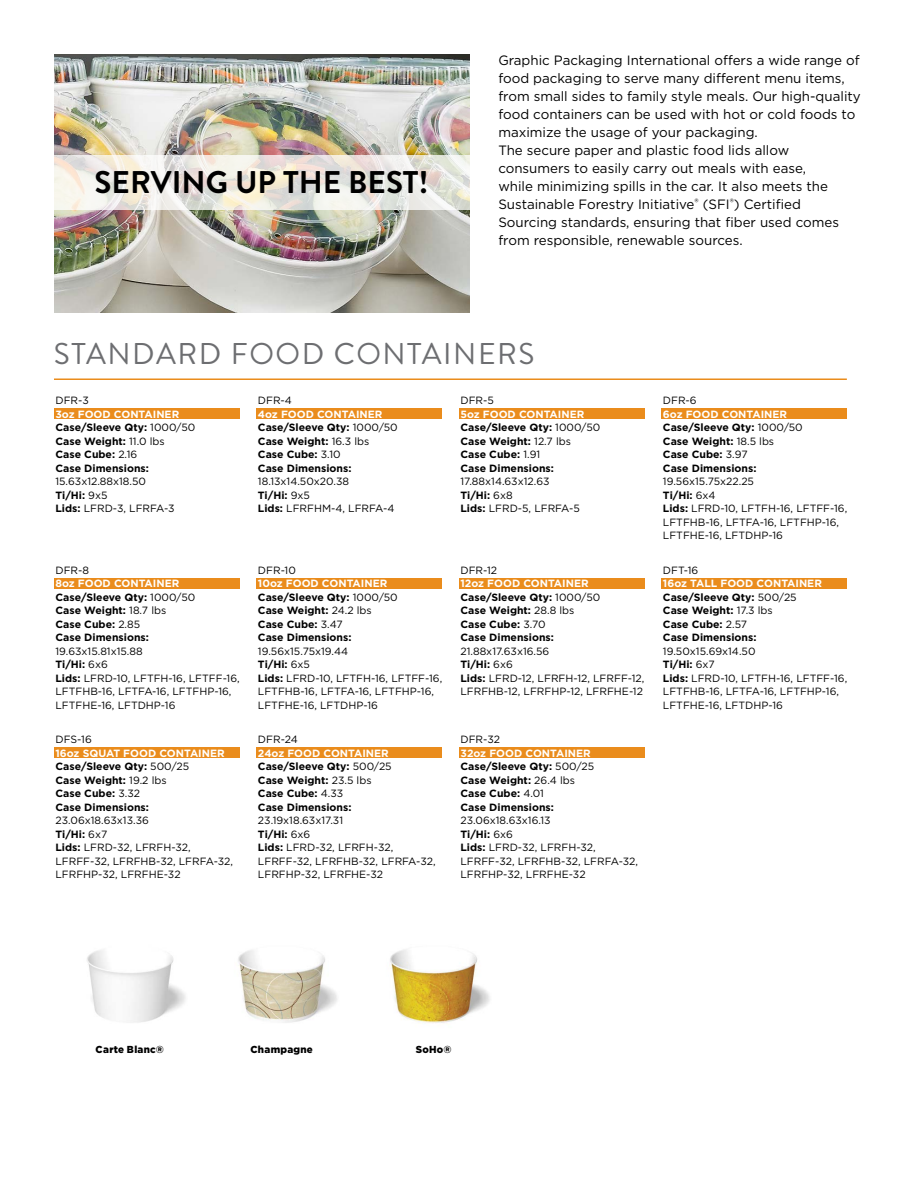
<style>
.page{position:relative;width:918px;height:1188px;background:#fff}
.page>*{position:absolute;margin:0;border:0;box-sizing:border-box;transform-origin:0 0}
.t1{font:700 31.35px "Brandon Grotesque";color:#000}
.t2{font:30px "Brandon Grotesque";letter-spacing:.05em;color:#6d6e71}
.t3{font:13.5px/18px "Gotham";color:#000}
.t4{font:10.5px/13.5px "Gotham";color:#000}
.t5{font:700 10.5px/13.5px "Gotham";color:#000}
.t6{font:900 10.2px "Gotham";letter-spacing:.03em;color:#000}
.s1{color:#fff}
.s2{font-weight:400}
.s3{font-weight:700}
</style>
<div class="page">
<hr style="left:54px;top:378px;width:793px;height:2px;background:#ea8c1c">
<div style="left:54px;top:409px;width:186px;height:10px;background:#ea8c1c"></div>
<div style="left:54px;top:578px;width:186px;height:11px;background:#ea8c1c"></div>
<div style="left:54px;top:747px;width:186px;height:11px;background:#ea8c1c"></div>
<div style="left:256px;top:578px;width:186px;height:11px;background:#ea8c1c"></div>
<div style="left:256px;top:747px;width:186px;height:11px;background:#ea8c1c"></div>
<div style="left:256px;top:409px;width:186px;height:10px;background:#ea8c1c"></div>
<div style="left:459px;top:409px;width:185px;height:10px;background:#ea8c1c"></div>
<div style="left:459px;top:578px;width:185px;height:11px;background:#ea8c1c"></div>
<div style="left:459px;top:747px;width:185px;height:11px;background:#ea8c1c"></div>
<div style="left:661px;top:409px;width:186px;height:10px;background:#ea8c1c"></div>
<div style="left:661px;top:578px;width:186px;height:11px;background:#ea8c1c"></div>
<img style="left:54px;top:54px;width:415px;height:258px">
<svg style="left:54px;top:155px;width:416px;height:55px"></svg>
<img style="left:87px;top:950px;width:99px;height:73px">
<img style="left:238px;top:950px;width:99px;height:73px">
<img style="left:389px;top:949px;width:101px;height:74px">
<h1 class="t1" style="left:95px;top:161px;width:335px">SERVING UP THE BEST!</h1>
<p class="t3" style="left:498px;top:51px;width:364px">Graphic Packaging International offers a wide range of food packaging to serve many different menu items, from small sides to family style meals. Our high-quality food containers can be used with hot or cold foods to maximize the usage of your packaging.<br>The secure paper and plastic food lids allow consumers to easily carry out meals with ease,<br>while minimizing spills in the car. It also meets the Sustainable Forestry Initiative<sup>®</sup> (SFI<sup>®</sup>) Certified Sourcing standards, ensuring that fiber used comes from responsible, renewable sources.</p>
<h2 class="t2" style="left:54px;top:333px;width:482px">STANDARD FOOD CONTAINERS</h2>
<p class="t4" style="left:55px;top:394px;width:35px">DFR-3</p>
<p class="t5" style="left:55px;top:407px;width:141px"><span class="s1">3oz FOOD CONTAINER<br></span>Case/Sleeve Qty: <span class="s2">1000/50<br></span>Case Weight: <span class="s2">11.0 lbs<br></span>Case Cube: <span class="s2">2.16<br></span>Case Dimensions:</p>
<p class="t4" style="left:55px;top:475px;width:121px">15.63x12.88x18.50<br><span class="s3">Ti/Hi:</span> 9x5<br><span class="s3">Lids:</span> LFRD-3, LFRFA-3</p>
<p class="t4" style="left:258px;top:394px;width:36px">DFR-4</p>
<p class="t5" style="left:258px;top:407px;width:141px"><span class="s1">4oz FOOD CONTAINER<br></span>Case/Sleeve Qty: <span class="s2">1000/50<br></span>Case Weight: <span class="s2">16.3 lbs<br></span>Case Cube: <span class="s2">3.10<br></span>Case Dimensions:</p>
<p class="t4" style="left:258px;top:475px;width:138px">18.13x14.50x20.38<br><span class="s3">Ti/Hi:</span> 9x5<br><span class="s3">Lids:</span> LFRFHM-4, LFRFA-4</p>
<p class="t4" style="left:460px;top:394px;width:35px">DFR-5</p>
<p class="t5" style="left:460px;top:407px;width:141px"><span class="s1">5oz FOOD CONTAINER<br></span>Case/Sleeve Qty: <span class="s2">1000/50<br></span>Case Weight: <span class="s2">12.7 lbs<br></span>Case Cube: <span class="s2">1.91<br></span>Case Dimensions:</p>
<p class="t4" style="left:460px;top:475px;width:121px">17.88x14.63x12.63<br><span class="s3">Ti/Hi:</span> 6x8<br><span class="s3">Lids:</span> LFRD-5, LFRFA-5</p>
<p class="t4" style="left:55px;top:563px;width:35px">DFR-8</p>
<p class="t5" style="left:55px;top:576px;width:141px"><span class="s1">8oz FOOD CONTAINER<br></span>Case/Sleeve Qty: <span class="s2">1000/50<br></span>Case Weight: <span class="s2">18.7 lbs<br></span>Case Cube: <span class="s2">2.85<br></span>Case Dimensions:</p>
<p class="t4" style="left:55px;top:644px;width:186px">19.63x15.81x15.88<br><span class="s3">Ti/Hi:</span> 6x6<br><span class="s3">Lids:</span> LFRD-10, LFTFH-16, LFTFF-16,<br>LFTFHB-16, LFTFA-16, LFTFHP-16,<br>LFTFHE-16, LFTDHP-16</p>
<p class="t4" style="left:55px;top:732px;width:38px">DFS-16</p>
<p class="t5" style="left:55px;top:746px;width:171px"><span class="s1">16oz SQUAT FOOD CONTAINER<br></span>Case/Sleeve Qty: <span class="s2">500/25<br></span>Case Weight: <span class="s2">19.2 lbs<br></span>Case Cube: <span class="s2">3.32<br></span>Case Dimensions:</p>
<p class="t4" style="left:55px;top:813px;width:179px">23.06x18.63x13.36<br><span class="s3">Ti/Hi:</span> 6x7<br><span class="s3">Lids:</span> LFRD-32, LFRFH-32,<br>LFRFF-32, LFRFHB-32, LFRFA-32,<br>LFRFHP-32, LFRFHE-32</p>
<p class="t4" style="left:258px;top:563px;width:39px">DFR-10</p>
<p class="t5" style="left:258px;top:576px;width:141px"><span class="s1">10oz FOOD CONTAINER<br></span>Case/Sleeve Qty: <span class="s2">1000/50<br></span>Case Weight: <span class="s2">24.2 lbs<br></span>Case Cube: <span class="s2">3.47<br></span>Case Dimensions:</p>
<p class="t4" style="left:258px;top:644px;width:186px">19.56x15.75x19.44<br><span class="s3">Ti/Hi:</span> 6x5<br><span class="s3">Lids:</span> LFRD-10, LFTFH-16, LFTFF-16,<br>LFTFHB-16, LFTFA-16, LFTFHP-16,<br>LFTFHE-16, LFTDHP-16</p>
<p class="t4" style="left:258px;top:732px;width:42px">DFR-24</p>
<p class="t5" style="left:258px;top:746px;width:135px"><span class="s1">24oz FOOD CONTAINER<br></span>Case/Sleeve Qty: <span class="s2">500/25<br></span>Case Weight: <span class="s2">23.5 lbs<br></span>Case Cube: <span class="s2">4.33<br></span>Case Dimensions:</p>
<p class="t4" style="left:258px;top:813px;width:179px">23.19x18.63x17.31<br><span class="s3">Ti/Hi:</span> 6x6<br><span class="s3">Lids:</span> LFRD-32, LFRFH-32,<br>LFRFF-32, LFRFHB-32, LFRFA-32,<br>LFRFHP-32, LFRFHE-32</p>
<p class="t4" style="left:460px;top:563px;width:38px">DFR-12</p>
<p class="t5" style="left:460px;top:577px;width:141px"><span class="s1">12oz FOOD CONTAINER<br></span>Case/Sleeve Qty: <span class="s2">1000/50<br></span>Case Weight: <span class="s2">28.8 lbs<br></span>Case Cube: <span class="s2">3.70<br></span>Case Dimensions:</p>
<p class="t4" style="left:460px;top:644px;width:186px">21.88x17.63x16.56<br><span class="s3">Ti/Hi:</span> 6x6<br><span class="s3">Lids:</span> LFRD-12, LFRFH-12, LFRFF-12,<br>LFRFHB-12, LFRFHP-12, LFRFHE-12</p>
<p class="t4" style="left:460px;top:732px;width:41px">DFR-32</p>
<p class="t5" style="left:460px;top:746px;width:135px"><span class="s1">32oz FOOD CONTAINER<br></span>Case/Sleeve Qty: <span class="s2">500/25<br></span>Case Weight: <span class="s2">26.4 lbs<br></span>Case Cube: <span class="s2">4.01<br></span>Case Dimensions:</p>
<p class="t4" style="left:460px;top:813px;width:179px">23.06x18.63x16.13<br><span class="s3">Ti/Hi:</span> 6x6<br><span class="s3">Lids:</span> LFRD-32, LFRFH-32,<br>LFRFF-32, LFRFHB-32, LFRFA-32,<br>LFRFHP-32, LFRFHE-32</p>
<p class="t4" style="left:663px;top:394px;width:35px">DFR-6</p>
<p class="t5" style="left:663px;top:407px;width:141px"><span class="s1">6oz FOOD CONTAINER<br></span>Case/Sleeve Qty: <span class="s2">1000/50<br></span>Case Weight: <span class="s2">18.5 lbs<br></span>Case Cube: <span class="s2">3.97<br></span>Case Dimensions:</p>
<p class="t4" style="left:663px;top:475px;width:186px">19.56x15.75x22.25<br><span class="s3">Ti/Hi:</span> 6x4<br><span class="s3">Lids:</span> LFRD-10, LFTFH-16, LFTFF-16,<br>LFTFHB-16, LFTFA-16, LFTFHP-16,<br>LFTFHE-16, LFTDHP-16</p>
<p class="t4" style="left:663px;top:563px;width:37px">DFT-16</p>
<p class="t5" style="left:663px;top:577px;width:160px"><span class="s1">16oz TALL FOOD CONTAINER<br></span>Case/Sleeve Qty: <span class="s2">500/25<br></span>Case Weight: <span class="s2">17.3 lbs<br></span>Case Cube: <span class="s2">2.57<br></span>Case Dimensions:</p>
<p class="t4" style="left:663px;top:644px;width:186px">19.50x15.69x14.50<br><span class="s3">Ti/Hi:</span> 6x7<br><span class="s3">Lids:</span> LFRD-10, LFTFH-16, LFTFF-16,<br>LFTFHB-16, LFTFA-16, LFTFHP-16,<br>LFTFHE-16, LFTDHP-16</p>
<p class="t6" style="left:96px;top:1043px;width:70px">Carte Blanc®</p>
<p class="t6" style="left:251px;top:1043px;width:64px">Champagne</p>
<p class="t6" style="left:416px;top:1043px;width:37px">SoHo®</p>
</div>
